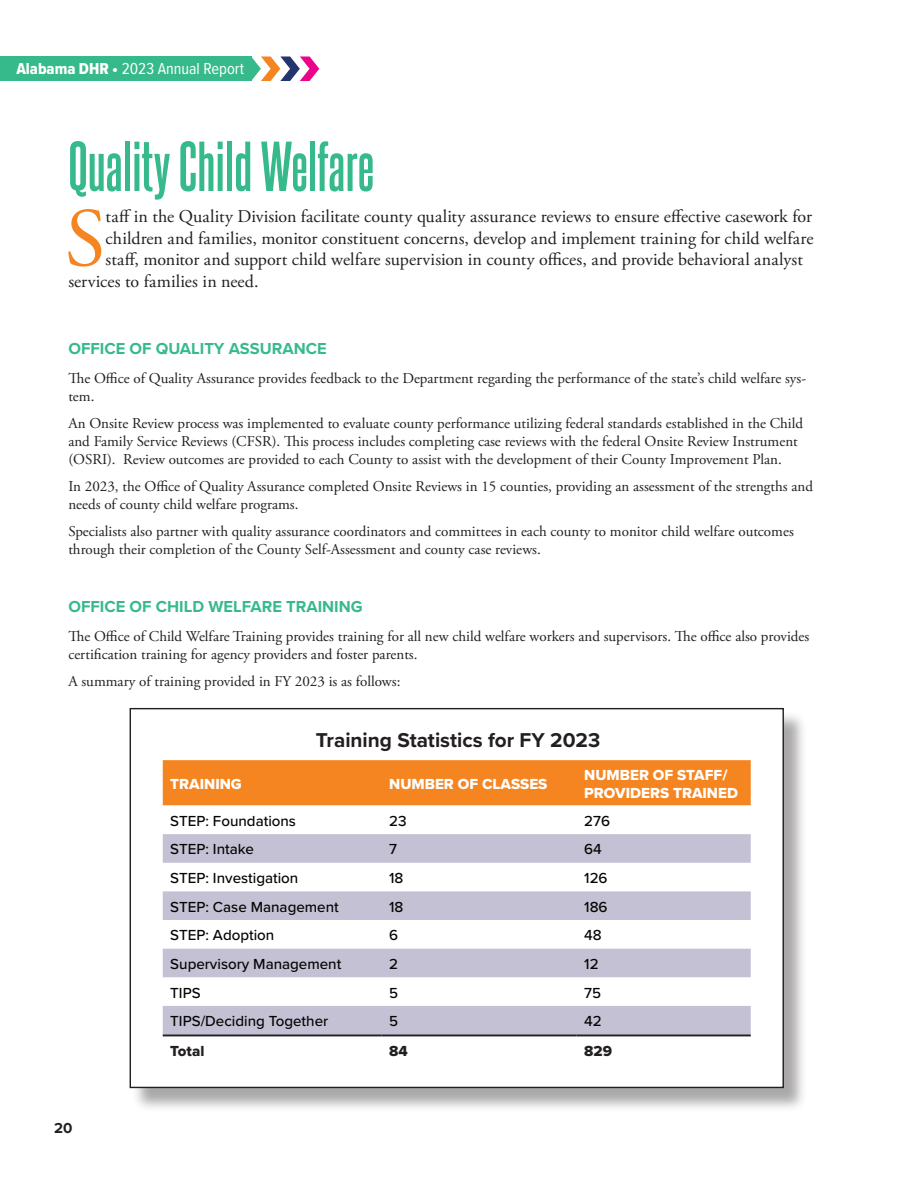
<style>
.page{position:relative;width:918px;height:1188px;background:#fff}
.page>*{position:absolute;margin:0;border:0;box-sizing:border-box;transform-origin:0 0}
.Emphasis_Paragraph{font:83.1px "Adobe Garamond Pro";color:#f58520}
.Main_Header{font:700 60px "Steelfish Rg";color:#36ba8c}
.Table_Title{font:700 20.85px "Proxima Nova";color:#231f20}
.Emphasis_Paragraph-2{font:18px "Adobe Garamond Pro";color:#231f20}
.Topic_Heading{font:700 16.5px "Proxima Nova";color:#36ba8c}
.t1{font:16.5px "Proxima Nova Cond";color:#fff}
.t2{font:500 15.15px "Proxima Nova";color:#040503}
.t3{font:15.15px/18.1px "Proxima Nova Extrabld";color:#fff}
.t4{font:15.15px "Proxima Nova Extrabld";color:#231f20}
.Body_No_Indent{font:15px/18px "Adobe Garamond Pro";color:#231f20}
.t5{font:700 15px "Proxima Nova";color:#231f20}
.s1{font-family:"Proxima Nova Cond Extrabld"}
</style>
<div class="page">
<div style="left:0;top:57px;width:251px;height:24px;background:#36ba8c"></div>
<svg style="left:251px;top:57px;width:68px;height:24px"></svg>
<div style="left:132px;top:710px;width:676px;height:402px;background:#231f20;opacity:.39"></div>
<div style="left:130px;top:709px;width:653px;height:378px;background:#fff"></div>
<div style="left:163px;top:760px;width:588px;height:46px;background:#f58520"></div>
<svg style="left:163px;top:834px;width:588px;height:201px;fill:#c4c1d4"></svg>
<svg style="left:163px;top:1036px;width:588px;height:1px"></svg>
<hr style="left:163px;top:1035px;width:219px;height:1px;background:#231f20">
<hr style="left:382px;top:1035px;width:195px;height:1px;background:#231f20">
<hr style="left:577px;top:1035px;width:174px;height:1px;background:#231f20">
<p class="t1" style="left:16px;top:57px;width:229px"><span class="s1">Alabama DHR •</span> 2023 Annual Report</p>
<p class="Main_Header" style="left:68px;top:124px;width:307px">Quality Child Welfare</p>
<p class="Emphasis_Paragraph" style="left:65px;top:189px;width:42px">S</p>
<p class="Emphasis_Paragraph-2" style="left:106px;top:206px;width:708px">taff in the Quality Division facilitate county quality assurance reviews to ensure effective casework for</p>
<p class="Emphasis_Paragraph-2" style="left:106px;top:227px;width:709px">children and families, monitor constituent concerns, develop and implement training for child welfare</p>
<p class="Emphasis_Paragraph-2" style="left:106px;top:249px;width:699px">staff, monitor and support child welfare supervision in county offices, and provide behavioral analyst</p>
<p class="Emphasis_Paragraph-2" style="left:68px;top:270px;width:192px">services to families in need.</p>
<p class="Topic_Heading" style="left:68px;top:336px;width:260px">OFFICE OF QUALITY ASSURANCE</p>
<p class="Body_No_Indent" style="left:68px;top:370px;width:739px">The Office of Quality Assurance provides feedback to the Department regarding the performance of the state’s child welfare sys&shy;tem.</p>
<p class="Body_No_Indent" style="left:68px;top:415px;width:736px">An Onsite Review process was implemented to evaluate county performance utilizing federal standards established in the Child and Family Service Reviews (CFSR). This process includes completing case reviews with the federal Onsite Review Instrument (OSRI). Review outcomes are provided to each County to assist with the development of their County Improvement Plan.</p>
<p class="Body_No_Indent" style="left:68px;top:478px;width:746px">In 2023, the Office of Quality Assurance completed Onsite Reviews in 15 counties, providing an assessment of the strengths and needs of county child welfare programs.</p>
<p class="Body_No_Indent" style="left:68px;top:523px;width:727px">Specialists also partner with quality assurance coordinators and committees in each county to monitor child welfare outcomes through their completion of the County Self-Assessment and county case reviews.</p>
<p class="Topic_Heading" style="left:68px;top:594px;width:296px">OFFICE OF CHILD WELFARE TRAINING</p>
<p class="Body_No_Indent" style="left:68px;top:627px;width:742px">The Office of Child Welfare Training provides training for all new child welfare workers and supervisors. The office also provides certification training for agency providers and foster parents.</p>
<p class="Body_No_Indent" style="left:68px;top:672px;width:334px">A summary of training provided in FY 2023 is as follows:</p>
<p class="Table_Title" style="left:316px;top:725px;width:286px">Training Statistics for FY 2023</p>
<p class="t5" style="left:54px;top:1117px;width:20px">20</p>
<p class="t3" style="left:170px;top:774px;width:73px">TRAINING</p>
<p class="t3" style="left:389px;top:774px;width:160px">NUMBER OF CLASSES</p>
<p class="t3" style="left:584px;top:765px;width:155px">NUMBER OF STAFF/<br>PROVIDERS TRAINED</p>
<p class="t2" style="left:170px;top:809px;width:127px">STEP: Foundations</p>
<p class="t2" style="left:389px;top:809px;width:19px">23</p>
<p class="t2" style="left:584px;top:809px;width:27px">276</p>
<p class="t2" style="left:170px;top:838px;width:85px">STEP: Intake</p>
<p class="t2" style="left:389px;top:838px;width:9px">7</p>
<p class="t2" style="left:584px;top:838px;width:19px">64</p>
<p class="t2" style="left:170px;top:867px;width:130px">STEP: Investigation</p>
<p class="t2" style="left:389px;top:867px;width:16px">18</p>
<p class="t2" style="left:584px;top:867px;width:25px">126</p>
<p class="t2" style="left:170px;top:895px;width:170px">STEP: Case Management</p>
<p class="t2" style="left:389px;top:895px;width:16px">18</p>
<p class="t2" style="left:584px;top:895px;width:25px">186</p>
<p class="t2" style="left:170px;top:924px;width:106px">STEP: Adoption</p>
<p class="t2" style="left:389px;top:924px;width:11px">6</p>
<p class="t2" style="left:584px;top:924px;width:19px">48</p>
<p class="t2" style="left:170px;top:953px;width:173px">Supervisory Management</p>
<p class="t2" style="left:389px;top:953px;width:10px">2</p>
<p class="t2" style="left:584px;top:953px;width:16px">12</p>
<p class="t2" style="left:170px;top:981px;width:32px">TIPS</p>
<p class="t2" style="left:389px;top:981px;width:10px">5</p>
<p class="t2" style="left:584px;top:981px;width:18px">75</p>
<p class="t2" style="left:170px;top:1010px;width:160px">TIPS/Deciding Together</p>
<p class="t2" style="left:389px;top:1010px;width:10px">5</p>
<p class="t2" style="left:584px;top:1010px;width:19px">42</p>
<p class="t4" style="left:170px;top:1039px;width:36px">Total</p>
<p class="t4" style="left:389px;top:1039px;width:20px">84</p>
<p class="t4" style="left:584px;top:1039px;width:29px">829</p>
</div>
